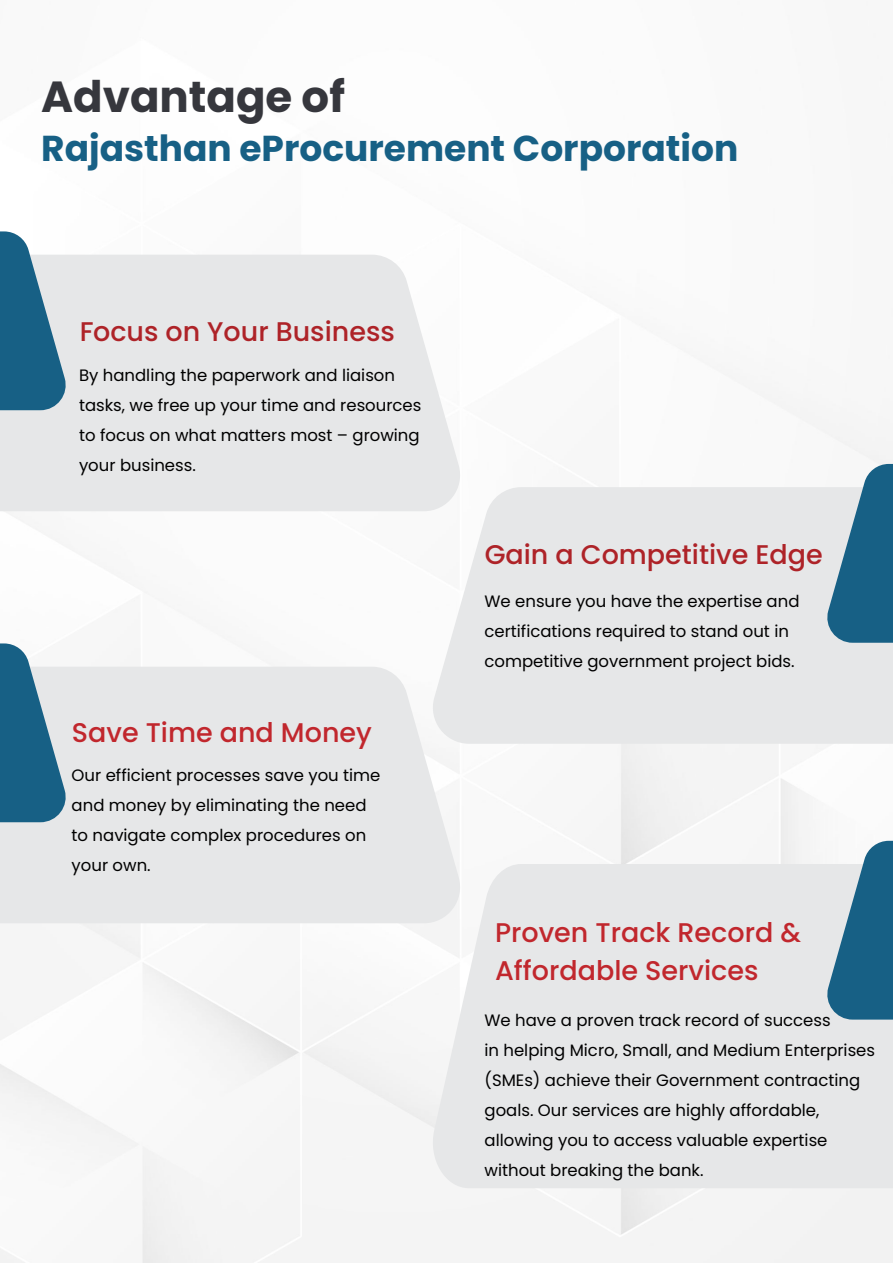
<style>
.page{position:relative;width:893px;height:1263px;background:#fff}
.page>*{position:absolute;margin:0;border:0;box-sizing:border-box;transform-origin:0 0}
.t1{font:700 43.5px "Poppins";color:#36373d}
.t2{font:700 36px "Poppins";color:#176085}
.t3{font:500 27px/37.5px "Poppins";color:#c1272d}
.t4{font:16.5px/30px "Poppins";color:#000}
</style>
<div class="page">
<svg style="left:0;top:255px;width:465px;height:256px;background:#e7e8e9"></svg>
<svg style="left:0;top:231px;width:69px;height:179px;background:#598ba5"></svg>
<div style="left:0;top:667px;width:465px;height:256px;background:#e6e7e8"></div>
<svg style="left:0;top:643px;width:69px;height:179px;background:#588ba5"></svg>
<svg style="left:428px;top:487px;width:465px;height:257px;background:#e7e8e9"></svg>
<svg style="left:824px;top:464px;width:69px;height:179px;background:#5e8fa7"></svg>
<div style="left:428px;top:864px;width:465px;height:324px;background:#e6e7e8"></div>
<svg style="left:824px;top:841px;width:69px;height:178px;background:#5e8fa7"></svg>
<h1 class="t1" style="left:41px;top:71px;width:305px">Advantage of</h1>
<h2 class="t2" style="left:41px;top:128px;width:699px">Rajasthan eProcurement Corporation</h2>
<h3 class="t3" style="left:79px;top:313px;width:317px">Focus on Your Business</h3>
<p class="t4" style="left:79px;top:360px;width:344px">By handling the paperwork and liaison tasks, we free up your time and resources to focus on what matters most – growing your business.</p>
<h3 class="t3" style="left:72px;top:713px;width:302px">Save Time and Money</h3>
<p class="t4" style="left:72px;top:760px;width:310px">Our efficient processes save you time and money by eliminating the need to navigate complex procedures on your own.</p>
<h3 class="t3" style="left:485px;top:536px;width:340px">Gain a Competitive Edge</h3>
<p class="t4" style="left:484px;top:587px;width:316px">We ensure you have the expertise and certifications required to stand out in competitive government project bids.</p>
<h3 class="t3" style="left:495px;top:914px;width:307px">Proven Track Record &amp;<br>Affordable Services</h3>
<p class="t4" style="left:484px;top:1005px;width:392px">We have a proven track record of success<br>in helping Micro, Small, and Medium Enterprises (SMEs) achieve their Government contracting goals. Our services are highly affordable, allowing you to access valuable expertise without breaking the bank.</p>
</div>
